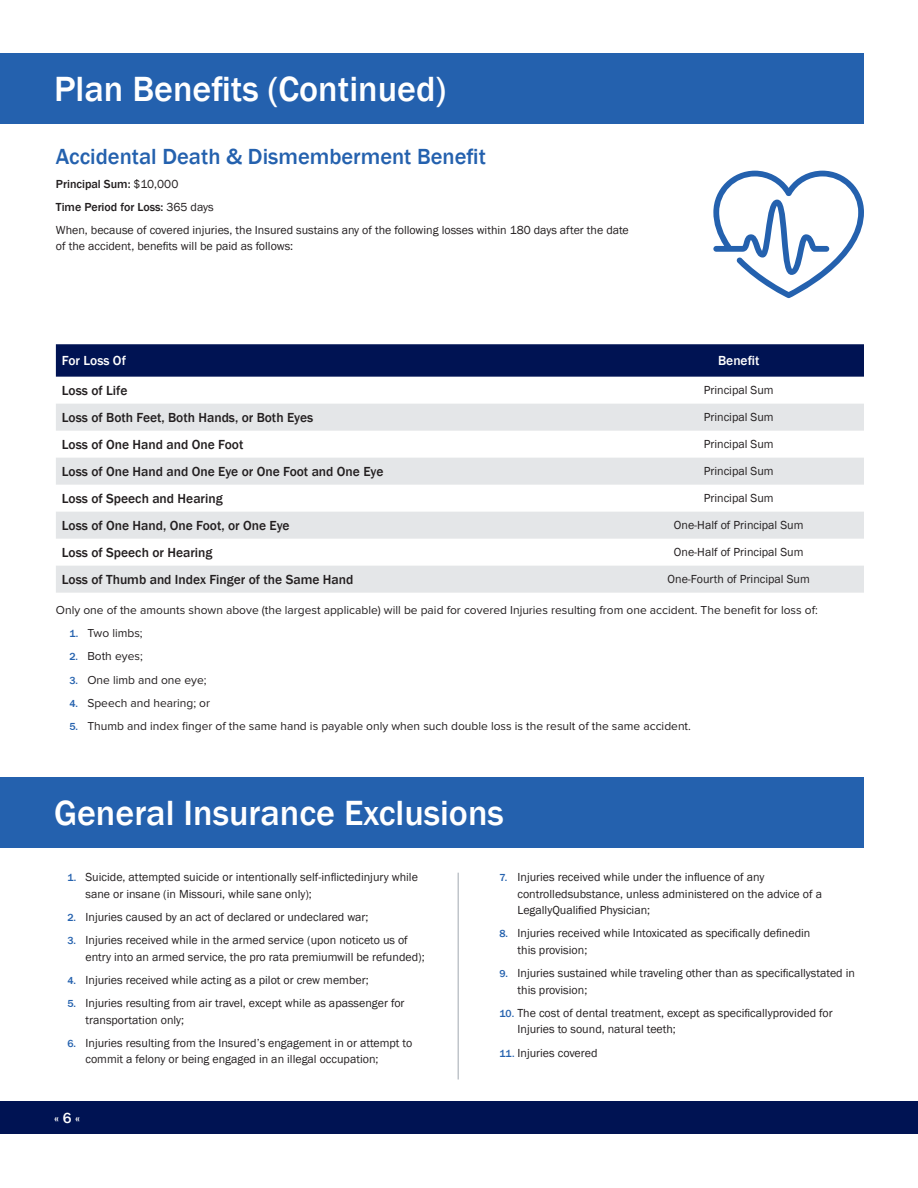
<style>
.page{position:relative;width:918px;height:1188px;background:#fff}
.page>*{position:absolute;margin:0;border:0;box-sizing:border-box;transform-origin:0 0}
.t1{font:500 36px "Franklin Gothic";color:#fff}
.t2{font:500 22.5px "Franklin Gothic";color:#2461ae}
.t3{font:500 15px "Franklin Gothic";color:#fff}
.t4{font:500 13.5px "Franklin Gothic";color:#231f20}
.t5{font:500 13.5px "Franklin Gothic";color:#fff}
.t6{font:12px/16.5px "Franklin Gothic";color:#231f20}
.t7{font:12px "Proxima Nova";color:#231f20}
.s1{font-weight:500}
.s2{font-family:"Franklin Gothic";font-weight:500;font-size:10.5px;color:#2461ae}
.s3{font-weight:500;font-size:10.5px;color:#2461ae}
</style>
<div class="page">
<div style="left:0;top:1102px;width:918px;height:32px;background:#001353"></div>
<div style="left:0;top:53px;width:864px;height:71px;background:#2461ae"></div>
<svg style="left:713px;top:171px;width:151px;height:127px"></svg>
<div style="left:56px;top:344px;width:808px;height:33px;background:#001353"></div>
<svg style="left:56px;top:404px;width:808px;height:189px;fill:#e4e6e8"></svg>
<div style="left:0;top:778px;width:864px;height:70px;background:#2461ae"></div>
<hr style="left:458px;top:873px;width:1px;height:207px;background:#c0c5ca">
<h1 class="t1" style="left:54px;top:67px;width:393px">Plan Benefits (Continued)</h1>
<h2 class="t2" style="left:56px;top:143px;width:432px">Accidental Death &amp; Dismemberment Benefit</h2>
<p class="t6" style="left:56px;top:172px;width:574px;line-height:23.2px"><span class="s1">Principal Sum:</span> $10,000<br><span class="s1">Time Period for Loss:</span> 365 days<br>When, because of covered injuries, the Insured sustains any of the following losses within 180 days after the date</p>
<p class="t6" style="left:56px;top:239px;width:239px">of the accident, benefits will be paid as follows:</p>
<p class="t5" style="left:62px;top:352px;width:66px">For Loss Of</p>
<p class="t5" style="left:718px;top:352px;width:43px">Benefit</p>
<p class="t4" style="left:62px;top:382px;width:67px">Loss of Life</p>
<p class="t6" style="left:704px;top:382px;width:71px">Principal Sum</p>
<p class="t4" style="left:62px;top:409px;width:253px">Loss of Both Feet, Both Hands, or Both Eyes</p>
<p class="t6" style="left:704px;top:409px;width:71px">Principal Sum</p>
<p class="t4" style="left:62px;top:436px;width:183px">Loss of One Hand and One Foot</p>
<p class="t6" style="left:704px;top:436px;width:71px">Principal Sum</p>
<p class="t4" style="left:62px;top:463px;width:323px">Loss of One Hand and One Eye or One Foot and One Eye</p>
<p class="t6" style="left:704px;top:463px;width:71px">Principal Sum</p>
<p class="t4" style="left:62px;top:490px;width:162px">Loss of Speech and Hearing</p>
<p class="t6" style="left:704px;top:490px;width:71px">Principal Sum</p>
<p class="t4" style="left:62px;top:517px;width:229px">Loss of One Hand, One Foot, or One Eye</p>
<p class="t6" style="left:674px;top:517px;width:131px">One-Half of Principal Sum</p>
<p class="t4" style="left:62px;top:544px;width:152px">Loss of Speech or Hearing</p>
<p class="t6" style="left:674px;top:544px;width:131px">One-Half of Principal Sum</p>
<p class="t4" style="left:62px;top:571px;width:293px">Loss of Thumb and Index Finger of the Same Hand</p>
<p class="t6" style="left:668px;top:571px;width:144px">One-Fourth of Principal Sum</p>
<p class="t7" style="left:56px;top:604px;width:763px">Only one of the amounts shown above (the largest applicable) will be paid for covered Injuries resulting from one accident. The benefit for loss of:</p>
<p class="t7" style="left:69px;top:628px;width:75px"><span class="s2">1.</span> Two limbs;</p>
<p class="t7" style="left:69px;top:651px;width:75px"><span class="s2">2.</span> Both eyes;</p>
<p class="t7" style="left:69px;top:674px;width:139px"><span class="s2">3.</span> One limb and one eye;</p>
<p class="t7" style="left:69px;top:697px;width:142px"><span class="s2">4.</span> Speech and hearing; or</p>
<p class="t7" style="left:69px;top:721px;width:623px"><span class="s2">5.</span> Thumb and index finger of the same hand is payable only when such double loss is the result of the same accident.</p>
<h1 class="t1" style="left:54px;top:791px;width:451px">General Insurance Exclusions</h1>
<p class="t6" style="left:86px;top:869px;width:334px;text-indent:-18px"><span class="s3">1.</span> Suicide, attempted suicide or intentionally self-inflictedinjury while sane or insane (in Missouri, while sane only);</p>
<p class="t6" style="left:68px;top:909px;width:303px"><span class="s3">2.</span> Injuries caused by an act of declared or undeclared war;</p>
<p class="t6" style="left:86px;top:932px;width:341px;text-indent:-18px"><span class="s3">3.</span> Injuries received while in the armed service (upon noticeto us of entry into an armed service, the pro rata premiumwill be refunded);</p>
<p class="t6" style="left:68px;top:972px;width:303px"><span class="s3">4.</span> Injuries received while acting as a pilot or crew member;</p>
<p class="t6" style="left:86px;top:995px;width:321px;text-indent:-18px"><span class="s3">5.</span> Injuries resulting from air travel, except while as apassenger for transportation only;</p>
<p class="t6" style="left:86px;top:1035px;width:328px;text-indent:-18px"><span class="s3">6.</span> Injuries resulting from the Insured’s engagement in or attempt to commit a felony or being engaged in an illegal occupation;</p>
<p class="t3" style="left:54px;top:1109px;width:28px">« 6 «</p>
<p class="t6" style="left:518px;top:869px;width:306px;text-indent:-18px"><span class="s3">7.</span> Injuries received while under the influence of any controlledsubstance, unless administered on the advice of a<br>LegallyQualified Physician;</p>
<p class="t6" style="left:518px;top:925px;width:294px;text-indent:-18px"><span class="s3">8.</span> Injuries received while Intoxicated as specifically definedin this provision;</p>
<p class="t6" style="left:518px;top:965px;width:339px;text-indent:-18px"><span class="s3">9.</span> Injuries sustained while traveling other than as specificallystated in this provision;</p>
<p class="t6" style="left:518px;top:1005px;width:317px;text-indent:-18px"><span class="s3">10.</span> The cost of dental treatment, except as specificallyprovided for<br>Injuries to sound, natural teeth;</p>
<p class="t6" style="left:500px;top:1045px;width:100px"><span class="s3">11.</span> Injuries covered</p>
</div>
